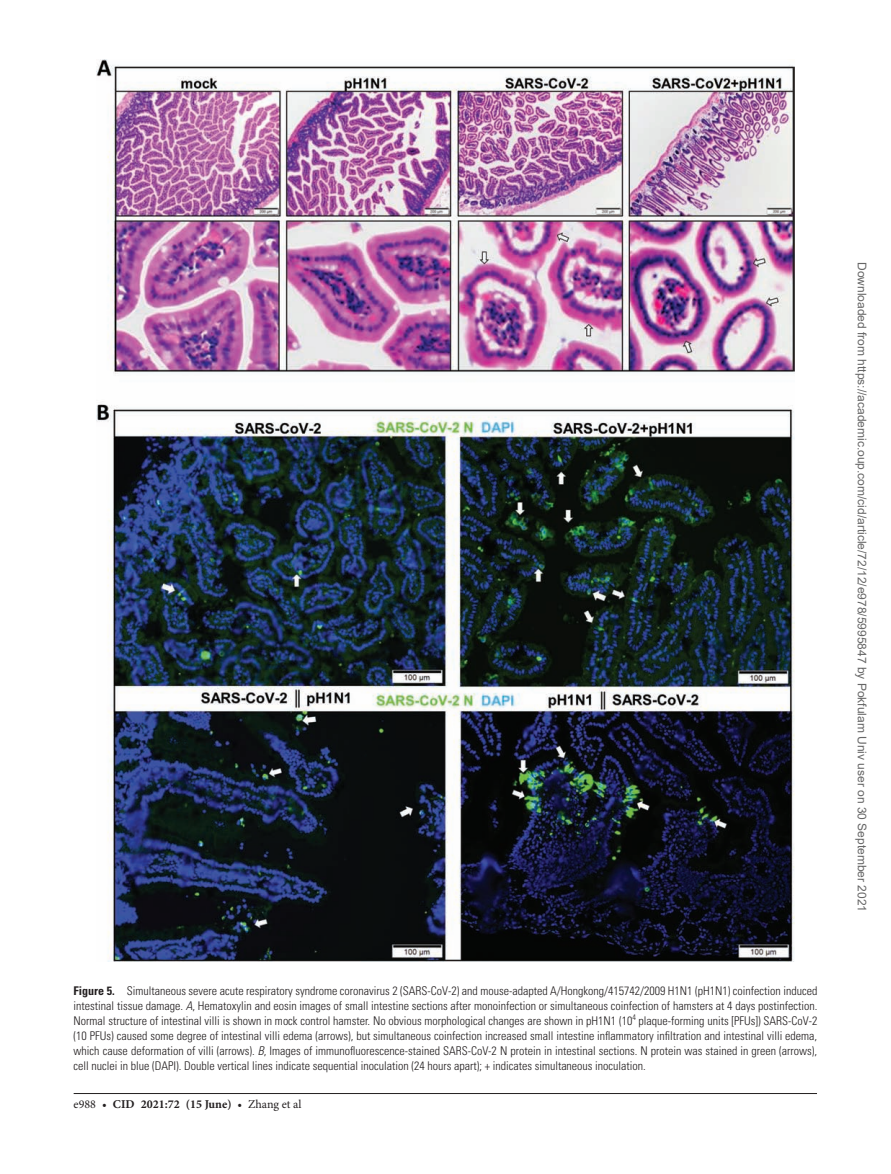
<style>
.page{position:relative;width:891px;height:1174px;background:#fff}
.page>*{position:absolute;margin:0;border:0;box-sizing:border-box;transform-origin:0 0}
.t1{font:300 condensed 12px/15px "Univers LT Std";color:#231f20;text-align:justify}
.t2{font:12px "Arial";color:#666}
.t3{font:700 12px "Minion Pro";color:#231f20}
.s1{font-weight:700}
.s2{font-style:italic}
.s3{font-weight:400}
</style>
<div class="page">
<hr style="left:74px;top:1093px;width:743px;height:1px;background:#231f20">
<img style="left:96px;top:59px;width:699px;height:902px">
<p class="t1" style="left:74px;top:983px;width:745px"><span class="s1">Figure 5.</span> Simultaneous severe acute respiratory syndrome coronavirus 2 (SARS-CoV-2) and mouse-adapted A/Hongkong/415742/2009 H1N1 (pH1N1) coinfection induced intestinal tissue damage. <span class="s2">A</span>, Hematoxylin and eosin images of small intestine sections after monoinfection or simultaneous coinfection of hamsters at 4 days postinfection.<br>Normal structure of intestinal villi is shown in mock control hamster. No obvious morphological changes are shown in pH1N1 (10<sup>4</sup> plaque-forming units [PFUs]) SARS-CoV-2 (10 PFUs) caused some degree of intestinal villi edema (arrows), but simultaneous coinfection increased small intestine inflammatory infiltration and intestinal villi edema, which cause deformation of villi (arrows). <span class="s2">B</span>, Images of immunofluorescence-stained SARS-CoV-2 N protein in intestinal sections. N protein was stained in green (arrows), cell nuclei in blue (DAPI). Double vertical lines indicate sequential inoculation (24 hours apart); + indicates simultaneous inoculation.</p>
<p class="t3" style="left:74px;top:1095px;width:230px"><span class="s3">e988 •</span> cid 2021:72 (15 June) <span class="s3">• Zhang et al</span></p>
<p class="t2" style="left:866px;top:262px;width:651px;rotate:90deg">Downloaded from https://academic.oup.com/cid/article/72/12/e978/5995847 by Pokfulam Univ user on 30 September 2021</p>
</div>
